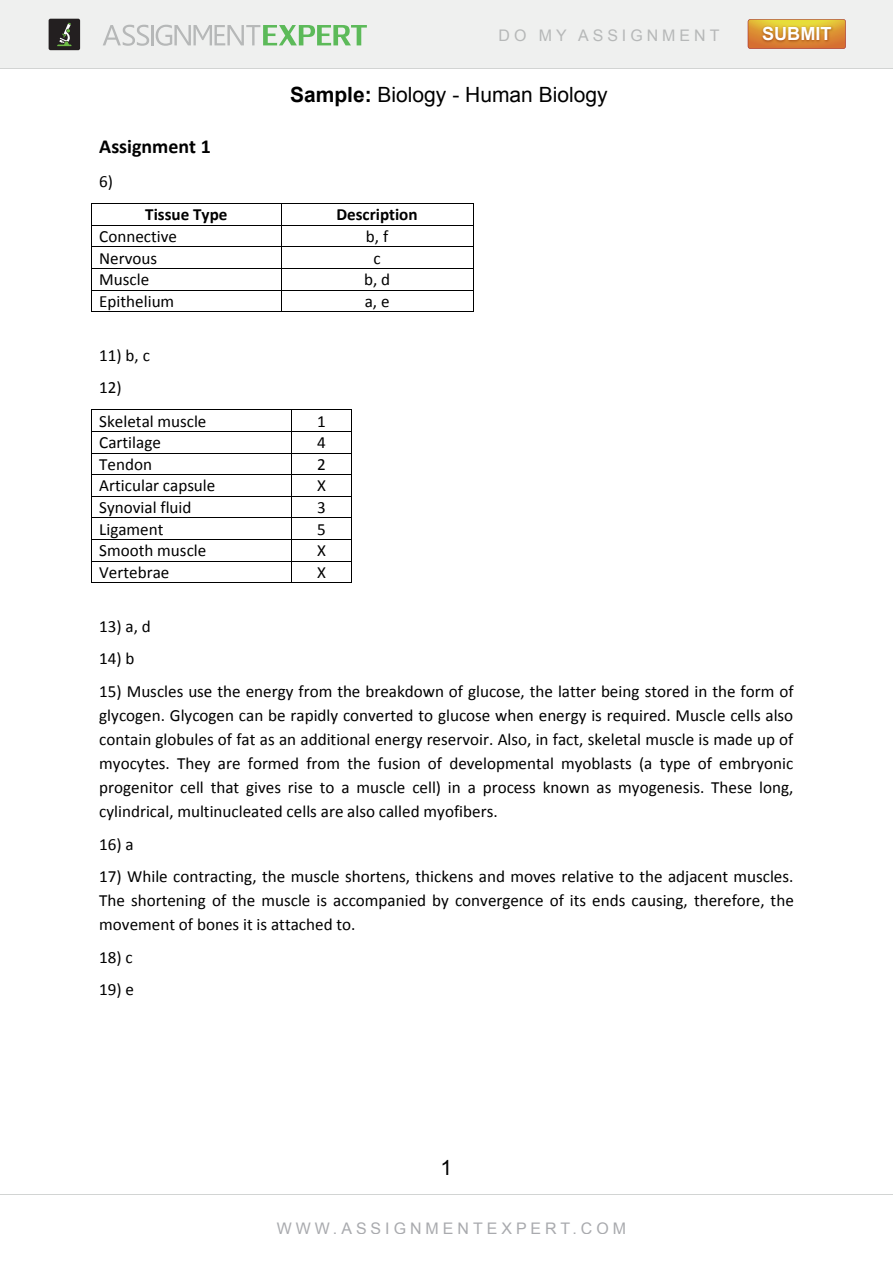
<style>
.page{position:relative;width:893px;height:1263px;background:#fff}
.page>*{position:absolute;margin:0;border:0;box-sizing:border-box;transform-origin:0 0}
.t1{font:21px "Arial";color:#000}
.t2{font:700 19.95px "Calibri";color:#000}
.t3{font:700 18.15px "Arial";color:#fff}
.t4{font:17.1px/24px "Calibri";color:#000;text-align:justify}
.t5{font:700 17.1px "Calibri";color:#000}
.t6{font:15.9px "Arial";letter-spacing:.25em;color:#a9aaae}
.t7{font:15.9px "Arial";letter-spacing:.25em;color:#b6b8b8}
.s1{font-weight:700}
</style>
<div class="page">
<hr style="left:92px;top:203px;width:189px;height:1px;background:#000">
<hr style="left:281px;top:203px;width:192px;height:1px;background:#000">
<hr style="left:92px;top:225px;width:189px;height:1px;background:#000">
<hr style="left:281px;top:225px;width:192px;height:1px;background:#000">
<hr style="left:92px;top:246px;width:189px;height:1px;background:#000">
<hr style="left:281px;top:246px;width:192px;height:1px;background:#000">
<hr style="left:92px;top:268px;width:189px;height:1px;background:#000">
<hr style="left:281px;top:268px;width:192px;height:1px;background:#000">
<hr style="left:92px;top:290px;width:189px;height:1px;background:#000">
<hr style="left:281px;top:290px;width:192px;height:1px;background:#000">
<svg style="left:91px;top:203px;width:1px;height:109px"></svg>
<hr style="left:92px;top:311px;width:189px;height:1px;background:#000">
<svg style="left:281px;top:204px;width:1px;height:107px"></svg>
<hr style="left:281px;top:311px;width:192px;height:1px;background:#000">
<svg style="left:473px;top:203px;width:1px;height:109px"></svg>
<hr style="left:92px;top:410px;width:199px;height:1px;background:#000">
<hr style="left:292px;top:410px;width:59px;height:1px;background:#000">
<hr style="left:92px;top:431px;width:199px;height:1px;background:#000">
<hr style="left:292px;top:431px;width:59px;height:1px;background:#000">
<hr style="left:92px;top:453px;width:199px;height:1px;background:#000">
<hr style="left:292px;top:453px;width:59px;height:1px;background:#000">
<hr style="left:92px;top:474px;width:199px;height:1px;background:#000">
<hr style="left:292px;top:474px;width:59px;height:1px;background:#000">
<hr style="left:92px;top:496px;width:199px;height:1px;background:#000">
<hr style="left:292px;top:496px;width:59px;height:1px;background:#000">
<hr style="left:92px;top:518px;width:199px;height:1px;background:#000">
<hr style="left:292px;top:518px;width:59px;height:1px;background:#000">
<hr style="left:92px;top:539px;width:199px;height:1px;background:#000">
<hr style="left:292px;top:539px;width:59px;height:1px;background:#000">
<hr style="left:92px;top:561px;width:199px;height:1px;background:#000">
<hr style="left:292px;top:561px;width:59px;height:1px;background:#000">
<svg style="left:91px;top:410px;width:1px;height:173px"></svg>
<hr style="left:92px;top:582px;width:199px;height:1px;background:#000">
<svg style="left:291px;top:410px;width:1px;height:173px"></svg>
<hr style="left:292px;top:582px;width:59px;height:1px;background:#000">
<svg style="left:351px;top:410px;width:1px;height:173px"></svg>
<div style="left:0;top:0;width:893px;height:69px;background:#eff0ef"></div>
<div style="left:49px;top:19px;width:31px;height:31px;background:#231f20;border-radius:2px"></div>
<svg style="left:57px;top:23px;width:15px;height:23px"></svg>
<svg style="left:748px;top:19px;width:98px;height:30px"></svg>
<img style="left:758px;top:21px;width:78px;height:28px">
<svg style="left:103px;top:25px;width:46px;height:21px"></svg>
<hr style="left:151px;top:25px;width:2px;height:20px;background:#b6b8b8">
<svg style="left:156px;top:25px;width:211px;height:21px"></svg>
<hr style="left:0;top:69px;width:893px;height:1px;background:#d2d4d3">
<hr style="left:0;top:1194px;width:893px;height:1px;background:#d2d4d3">
<p class="t7" style="left:499px;top:27px;width:222px">DO MY ASSIGNMENT</p>
<p class="t3" style="left:762px;top:24px;width:71px">SUBMIT</p>
<p class="t1" style="left:290px;top:83px;width:319px"><span class="s1">Sample:</span> Biology - Human Biology</p>
<p class="t2" style="left:99px;top:138px;width:113px">Assignment 1</p>
<p class="t4" style="left:99px;top:171px;width:15px">6)</p>
<p class="t5" style="left:145px;top:207px;width:84px">Tissue Type</p>
<p class="t5" style="left:336px;top:207px;width:83px">Description</p>
<p class="t4" style="left:99px;top:226px;width:79px">Connective</p>
<p class="t4" style="left:366px;top:226px;width:24px">b, f</p>
<p class="t4" style="left:99px;top:247px;width:59px">Nervous</p>
<p class="t4" style="left:373px;top:247px;width:9px">c</p>
<p class="t4" style="left:99px;top:269px;width:51px">Muscle</p>
<p class="t4" style="left:364px;top:269px;width:28px">b, d</p>
<p class="t4" style="left:99px;top:290px;width:77px">Epithelium</p>
<p class="t4" style="left:365px;top:290px;width:26px">a, e</p>
<p class="t4" style="left:99px;top:340px;width:109px;line-height:33px;text-align:left">11) b, c<br>12)<br>Skeletal muscle</p>
<p class="t4" style="left:317px;top:410px;width:10px">1</p>
<p class="t4" style="left:99px;top:432px;width:63px">Cartilage</p>
<p class="t4" style="left:317px;top:432px;width:10px">4</p>
<p class="t4" style="left:99px;top:454px;width:54px">Tendon</p>
<p class="t4" style="left:317px;top:454px;width:10px">2</p>
<p class="t4" style="left:99px;top:475px;width:118px">Articular capsule</p>
<p class="t4" style="left:317px;top:475px;width:10px">X</p>
<p class="t4" style="left:99px;top:497px;width:94px">Synovial fluid</p>
<p class="t4" style="left:317px;top:497px;width:10px">3</p>
<p class="t4" style="left:99px;top:518px;width:66px">Ligament</p>
<p class="t4" style="left:317px;top:518px;width:10px">5</p>
<p class="t4" style="left:99px;top:540px;width:109px">Smooth muscle</p>
<p class="t4" style="left:317px;top:540px;width:10px">X</p>
<p class="t4" style="left:99px;top:561px;width:72px">Vertebrae</p>
<p class="t4" style="left:317px;top:561px;width:10px">X</p>
<p class="t4" style="left:99px;top:615px;width:53px">13) a, d</p>
<p class="t4" style="left:99px;top:648px;width:37px">14) b</p>
<p class="t4" style="left:99px;top:681px;width:696px">15) Muscles use the energy from the breakdown of glucose, the latter being stored in the form of glycogen. Glycogen can be rapidly converted to glucose when energy is required. Muscle cells also contain globules of fat as an additional energy reservoir. Also, in fact, skeletal muscle is made up of myocytes. They are formed from the fusion of developmental myoblasts (a type of embryonic progenitor cell that gives rise to a muscle cell) in a process known as myogenesis. These long, cylindrical, multinucleated cells are also called myofibers.</p>
<p class="t4" style="left:99px;top:833px;width:36px">16) a</p>
<p class="t4" style="left:99px;top:866px;width:696px">17) While contracting, the muscle shortens, thickens and moves relative to the adjacent muscles.<br>The shortening of the muscle is accompanied by convergence of its ends causing, therefore, the movement of bones it is attached to.</p>
<p class="t4" style="left:99px;top:946px;width:35px">18) c</p>
<p class="t4" style="left:99px;top:979px;width:36px">19) e</p>
<p class="t1" style="left:441px;top:1156px;width:13px">1</p>
<p class="t6" style="left:277px;top:1219px;width:351px">WWW.ASSIGNMENTEXPERT.COM</p>
</div>
